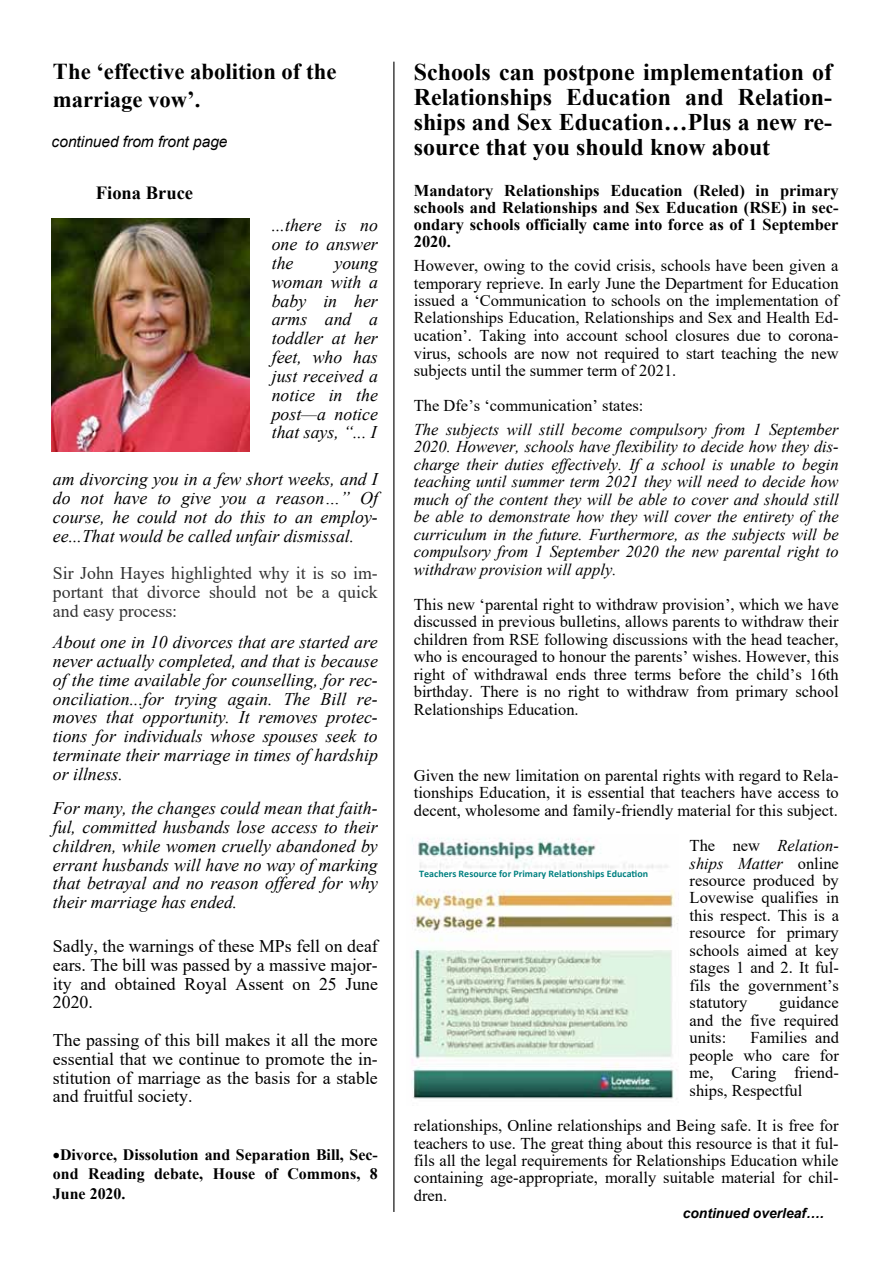
<style>
.page{position:relative;width:893px;height:1263px;background:#fff}
.page>*{position:absolute;margin:0;border:0;box-sizing:border-box;transform-origin:0 0}
.t1{font:700 23.85px/25px "Times New Roman";color:#000;text-align:justify}
.t2{font:700 22.65px/28.2px "Times New Roman";color:#000}
.t3{font:700 18.6px "Times New Roman";color:#000}
.t4{font:italic 17.85px/18.8px "Times New Roman";color:#000;text-align:justify}
.t5{font:17.85px/18.8px "Times New Roman";color:#000;text-align:justify}
.t6{font:17.85px/18.8px "Times New Roman";color:#333;text-align:justify}
.t7{font:16.5px/17.5px "Times New Roman";color:#000;text-align:justify}
.t8{font:italic 16.5px/17.5px "Times New Roman";color:#000;text-align:justify}
.t9{font:700 16.5px/17.2px "Times New Roman";color:#000;text-align:justify}
.t10{font:700 15.9px/19.6px "Times New Roman";color:#000;text-align:justify}
.t11{font:italic 15.45px "Arial";color:#000}
.t12{font:italic 700 13.95px "Arial";color:#000}
.t13{font:700 10.05px "Calibri";color:#008080}
.s1{font-style:italic}
</style>
<div class="page">
<img style="left:51px;top:219px;width:199px;height:232px">
<img style="left:411px;top:838px;width:267px;height:261px">
<hr style="left:393px;top:62px;width:1px;height:1150px;background:#000">
<h2 class="t2" style="left:53px;top:57px;width:285px">The ‘effective abolition of the marriage vow’.</h2>
<p class="t11" style="left:52px;top:132px;width:177px">continued from front page</p>
<p class="t3" style="left:96px;top:180px;width:99px">Fiona Bruce</p>
<p class="t4" style="left:272px;top:216px;width:108px">...there is no one to answer the</p>
<p class="t4" style="left:272px;top:253px;width:108px;text-indent:63px">young woman with a baby in her arms and a toddler at her feet, who has just received a notice in the post—a notice that says, “... I</p>
<p class="t4" style="left:53px;top:469px;width:327px">am divorcing you in a few short weeks, and I do not have to give you a reason…” Of course, he could not do this to an employ&shy;ee...That would be called unfair dismissal.</p>
<p class="t6" style="left:53px;top:563px;width:326px">Sir John Hayes highlighted why it is so im&shy;portant that divorce should not be a quick and easy process:</p>
<p class="t4" style="left:53px;top:632px;width:326px">About one in 10 divorces that are started are never actually completed, and that is because of the time available for counselling, for rec&shy;onciliation...for trying again. The Bill re&shy;moves that opportunity. It removes protec&shy;tions for individuals whose spouses seek to terminate their marriage in times of hardship or illness.</p>
<p class="t4" style="left:53px;top:798px;width:326px">For many, the changes could mean that faith&shy;ful, committed husbands lose access to their children, while women cruelly abandoned by errant husbands will have no way of marking that betrayal and no reason offered for why their marriage has ended.</p>
<p class="t5" style="left:53px;top:936px;width:327px">Sadly, the warnings of these MPs fell on deaf ears. The bill was passed by a massive major&shy;ity and obtained Royal Assent on 25 June 2020.</p>
<p class="t5" style="left:53px;top:1030px;width:326px">The passing of this bill makes it all the more essential that we continue to promote the in&shy;stitution of marriage as the basis for a stable and fruitful society.</p>
<p class="t10" style="left:53px;top:1144px;width:326px">•Divorce, Dissolution and Separation Bill, Sec&shy;ond Reading debate, House of Commons, 8<br>June 2020.</p>
<h1 class="t1" style="left:414px;top:59px;width:420px">Schools can postpone implementation of Relationships Education and Relation&shy;ships and Sex Education…Plus a new re&shy;source that you should know about</h1>
<p class="t9" style="left:414px;top:181px;width:426px">Mandatory Relationships Education (Reled) in primary schools and Relationships and Sex Education (RSE) in sec&shy;ondary schools officially came into force as of 1 September 2020.</p>
<p class="t7" style="left:414px;top:256px;width:426px">However, owing to the covid crisis, schools have been given a temporary reprieve. In early June the Department for Education issued a ‘Communication to schools on the implementation of Relationships Education, Relationships and Sex and Health Ed&shy;ucation’. Taking into account school closures due to corona&shy;virus, schools are now not required to start teaching the new subjects until the summer term of 2021.</p>
<p class="t7" style="left:414px;top:396px;width:231px">The Dfe’s ‘communication’ states:</p>
<p class="t8" style="left:414px;top:420px;width:426px">The subjects will still become compulsory from 1 September 2020. However, schools have flexibility to decide how they dis&shy;charge their duties effectively. If a school is unable to begin teaching until summer term 2021 they will need to decide how much of the content they will be able to cover and should still be able to demonstrate how they will cover the entirety of the curriculum in the future. Furthermore, as the subjects will be compulsory from 1 September 2020 the new parental right to withdraw provision will apply.</p>
<p class="t7" style="left:414px;top:595px;width:427px">This new ‘parental right to withdraw provision’, which we have discussed in previous bulletins, allows parents to withdraw their children from RSE following discussions with the head teacher, who is encouraged to honour the parents’ wishes. However, this right of withdrawal ends three terms before the child’s 16th birthday. There is no right to withdraw from primary school Relationships Education.</p>
<p class="t7" style="left:414px;top:766px;width:427px">Given the new limitation on parental rights with regard to Rela&shy;tionships Education, it is essential that teachers have access to decent, wholesome and family-friendly material for this subject.</p>
<p class="t7" style="left:690px;top:836px;width:151px">The new <span class="s1">Relation&shy;ships Matter</span> online resource produced by Lovewise qualifies in this respect. This is a resource for primary schools aimed at key stages 1 and 2. It ful&shy;fils the government’s statutory</p>
<p class="t13" style="left:419px;top:867px;width:231px">Teachers Resource for Primary Relationships Education</p>
<p class="t7" style="left:690px;top:994px;width:151px;text-indent:90px">guidance and the five required units:</p>
<p class="t7" style="left:690px;top:1028px;width:151px;text-indent:61px">Families and people who care for me, Caring friend&shy;ships, Respectful</p>
<p class="t7" style="left:414px;top:1116px;width:426px">relationships, Online relationships and Being safe. It is free for teachers to use. The great thing about this resource is that it ful&shy;fils all the legal requirements for Relationships Education while containing age-appropriate, morally suitable material for chil&shy;dren.</p>
<p class="t12" style="left:683px;top:1204px;width:143px">continued overleaf….</p>
</div>
